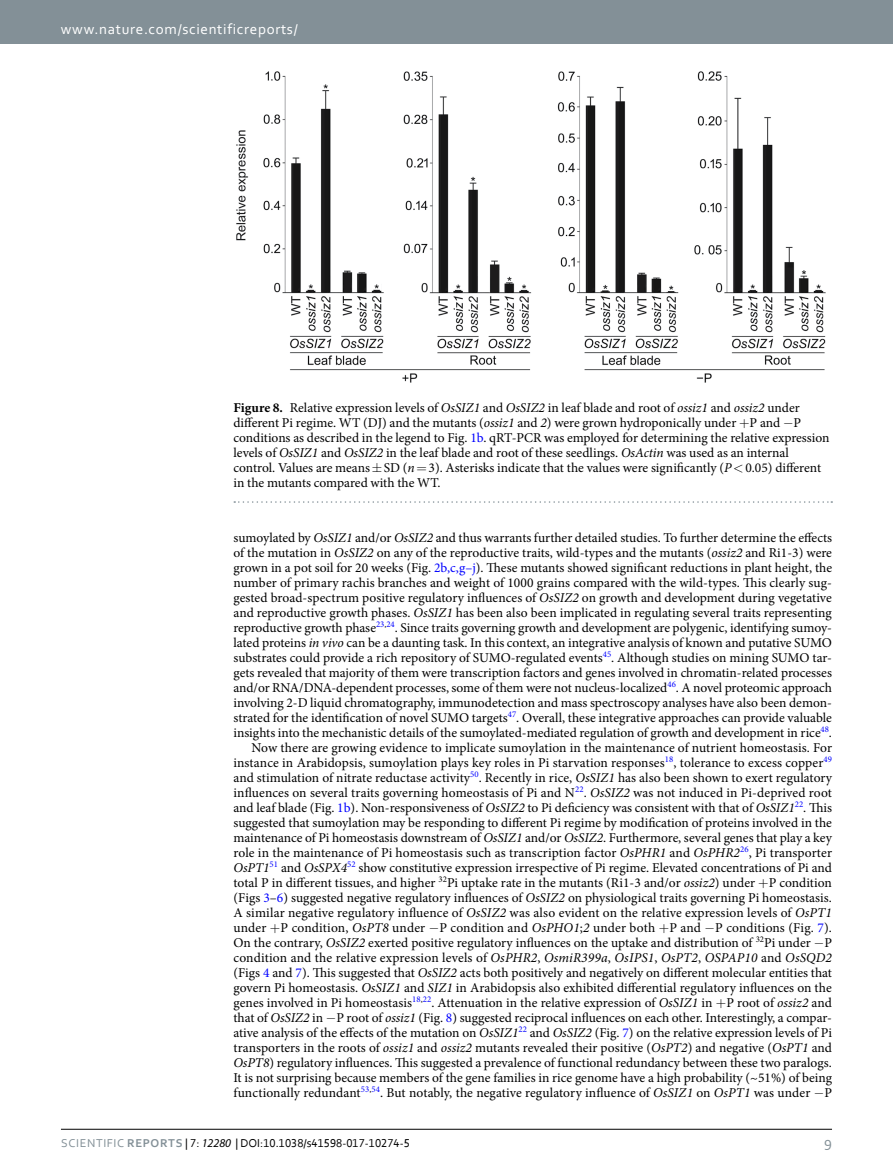
<style>
.page{position:relative;width:893px;height:1174px;background:#fff}
.page>*{position:absolute;margin:0;border:0;box-sizing:border-box;transform-origin:0 0}
.t1{font:15px "Corbel 2";letter-spacing:.045em;color:#fff}
.t2{font:15px "Corbel 2";color:#839097}
.t3{font:13.5px/15px "Minion Pro";color:#000;text-align:right}
.t4{font:12px "Corbel";color:#000}
.s1{font-weight:700}
.s2{font-style:italic}
.s3{color:#00f}
.s4{font-family:"Corbel 2";color:#839097}
.s5{font-family:"Corbel Bold 2";color:#839097}
.s6{font-family:"Myriad Pro";font-style:italic}
</style>
<div class="page">
<div style="left:0;top:0;width:893px;height:43px;background:#839097"></div>
<hr style="left:61px;top:1129px;width:771px;height:1px;background:#000">
<img style="left:236px;top:71px;width:590px;height:312px">
<svg style="left:234px;top:501px;width:598px;height:2px"></svg>
<p class="t1" style="left:61px;top:19px;width:238px">www.nature.com/scientificreports/</p>
<p class="t3" style="left:233px;top:400px;width:598px;text-align:left"><span class="s1">Figure 8.</span> Relative expression levels of <span class="s2">OsSIZ1</span> and <span class="s2">OsSIZ2</span> in leaf blade and root of <span class="s2">ossiz1</span> and <span class="s2">ossiz2</span> under different Pi regime. WT (DJ) and the mutants (<span class="s2">ossiz1</span> and <span class="s2">2</span>) were grown hydroponically under P and −P conditions as described in the legend to Fig. <span class="s3">1b</span>. qRT-PCR was employed for determining the relative expression levels of <span class="s2">OsSIZ1</span> and <span class="s2">OsSIZ2</span> in the leaf blade and root of these seedlings. <span class="s2">OsActin</span> was used as an internal control. Values are means SD (<span class="s2">n</span> 3). Asterisks indicate that the values were significantly (<span class="s2">P</span> 0.05) different in the mutants compared with the WT.</p>
<p class="t3" style="left:233px;top:530px;width:600px">sumoylated by <span class="s2">OsSIZ1</span> and/or <span class="s2">OsSIZ2</span> and thus warrants further detailed studies. To further determine the effects of the mutation in <span class="s2">OsSIZ2</span> on any of the reproductive traits, wild-types and the mutants (<span class="s2">ossiz2</span> and Ri1-3) were grown in a pot soil for 20 weeks (Fig. <span class="s3">2b,c,g–j</span>). These mutants showed significant reductions in plant height, the number of primary rachis branches and weight of 1000 grains compared with the wild-types. This clearly sug&shy;gested broad-spectrum positive regulatory influences of <span class="s2">OsSIZ2</span> on growth and development during vegetative and reproductive growth phases. <span class="s2">OsSIZ1</span> has been also been implicated in regulating several traits representing reproductive growth phase<sup>23</sup><sup>,</sup><sup>24</sup>. Since traits governing growth and development are polygenic, identifying sumoy&shy;lated proteins <span class="s2">in vivo</span> can be a daunting task. In this context, an integrative analysis of known and putative SUMO substrates could provide a rich repository of SUMO-regulated events<sup>45</sup>. Although studies on mining SUMO tar&shy;gets revealed that majority of them were transcription factors and genes involved in chromatin-related processes and/or RNA/DNA-dependent processes, some of them were not nucleus-localized<sup>46</sup>. A novel proteomic approach involving 2-D liquid chromatography, immunodetection and mass spectroscopy analyses have also been demon&shy;strated for the identification of novel SUMO targets<sup>47</sup>. Overall, these integrative approaches can provide valuable insights into the mechanistic details of the sumoylated-mediated regulation of growth and development in rice<sup>48</sup>.<br>Now there are growing evidence to implicate sumoylation in the maintenance of nutrient homeostasis. For instance in Arabidopsis, sumoylation plays key roles in Pi starvation responses<sup>18</sup>, tolerance to excess copper<sup>49 </sup>and stimulation of nitrate reductase activity<sup>50</sup>. Recently in rice, <span class="s2">OsSIZ1</span> has also been shown to exert regulatory influences on several traits governing homeostasis of Pi and N<sup>22</sup>. <span class="s2">OsSIZ2</span> was not induced in Pi-deprived root and leaf blade (Fig. <span class="s3">1b</span>). Non-responsiveness of <span class="s2">OsSIZ2</span> to Pi deficiency was consistent with that of <span class="s2">OsSIZ1</span><sup>22</sup>. This suggested that sumoylation may be responding to different Pi regime by modification of proteins involved in the maintenance of Pi homeostasis downstream of <span class="s2">OsSIZ1</span> and/or <span class="s2">OsSIZ2</span>. Furthermore, several genes that play a key role in the maintenance of Pi homeostasis such as transcription factor <span class="s2">OsPHR1</span> and <span class="s2">OsPHR2</span><sup>26</sup>, Pi transporter <span class="s2">OsPT1</span><sup>51</sup> and <span class="s2">OsSPX4</span><sup>52</sup> show constitutive expression irrespective of Pi regime. Elevated concentrations of Pi and total P in different tissues, and higher <sup>32</sup>Pi uptake rate in the mutants (Ri1-3 and/or <span class="s2">ossiz2</span>) under P condition (Figs <span class="s3">3</span>–<span class="s3">6</span>) suggested negative regulatory influences of <span class="s2">OsSIZ2</span> on physiological traits governing Pi homeostasis.<br>A similar negative regulatory influence of <span class="s2">OsSIZ2</span> was also evident on the relative expression levels of <span class="s2">OsPT1 </span>under P condition, <span class="s2">OsPT8</span> under −P condition and <span class="s2">OsPHO1</span>;<span class="s2">2</span> under both P and −P conditions (Fig. <span class="s3">7</span>).<br>On the contrary, <span class="s2">OsSIZ2</span> exerted positive regulatory influences on the uptake and distribution of <sup>32</sup>Pi under −P condition and the relative expression levels of <span class="s2">OsPHR2</span>, <span class="s2">OsmiR399a</span>, <span class="s2">OsIPS1</span>, <span class="s2">OsPT2</span>, <span class="s2">OSPAP10</span> and <span class="s2">OsSQD2 </span>(Figs <span class="s3">4</span> and <span class="s3">7</span>). This suggested that <span class="s2">OsSIZ2</span> acts both positively and negatively on different molecular entities that govern Pi homeostasis. <span class="s2">OsSIZ1</span> and <span class="s2">SIZ1</span> in Arabidopsis also exhibited differential regulatory influences on the genes involved in Pi homeostasis<sup>18</sup><sup>,</sup><sup>22</sup>. Attenuation in the relative expression of <span class="s2">OsSIZ1</span> in P root of <span class="s2">ossiz2</span> and that of <span class="s2">OsSIZ2</span> in −P root of <span class="s2">ossiz1</span> (Fig. <span class="s3">8</span>) suggested reciprocal influences on each other. Interestingly, a compar&shy;ative analysis of the effects of the mutation on <span class="s2">OsSIZ1</span><sup>22</sup> and <span class="s2">OsSIZ2</span> (Fig. <span class="s3">7</span>) on the relative expression levels of Pi transporters in the roots of <span class="s2">ossiz1</span> and <span class="s2">ossiz2</span> mutants revealed their positive (<span class="s2">OsPT2</span>) and negative (<span class="s2">OsPT1</span> and <span class="s2">OsPT8</span>) regulatory influences. This suggested a prevalence of functional redundancy between these two paralogs.<br>It is not surprising because members of the gene families in rice genome have a high probability (~51%) of being functionally redundant<sup>53</sup><sup>,</sup><sup>54</sup>. But notably, the negative regulatory influence of <span class="s2">OsSIZ1</span> on <span class="s2">OsPT1</span> was under −P</p>
<p class="t4" style="left:61px;top:1135px;width:350px"><span class="s4">SCiENtiFiC</span> <span class="s5">REPORTS</span> | 7: <span class="s6">12280</span> | DOI:10.1038/s41598-017-10274-5</p>
<p class="t2" style="left:824px;top:1132px;width:9px">9</p>
</div>
